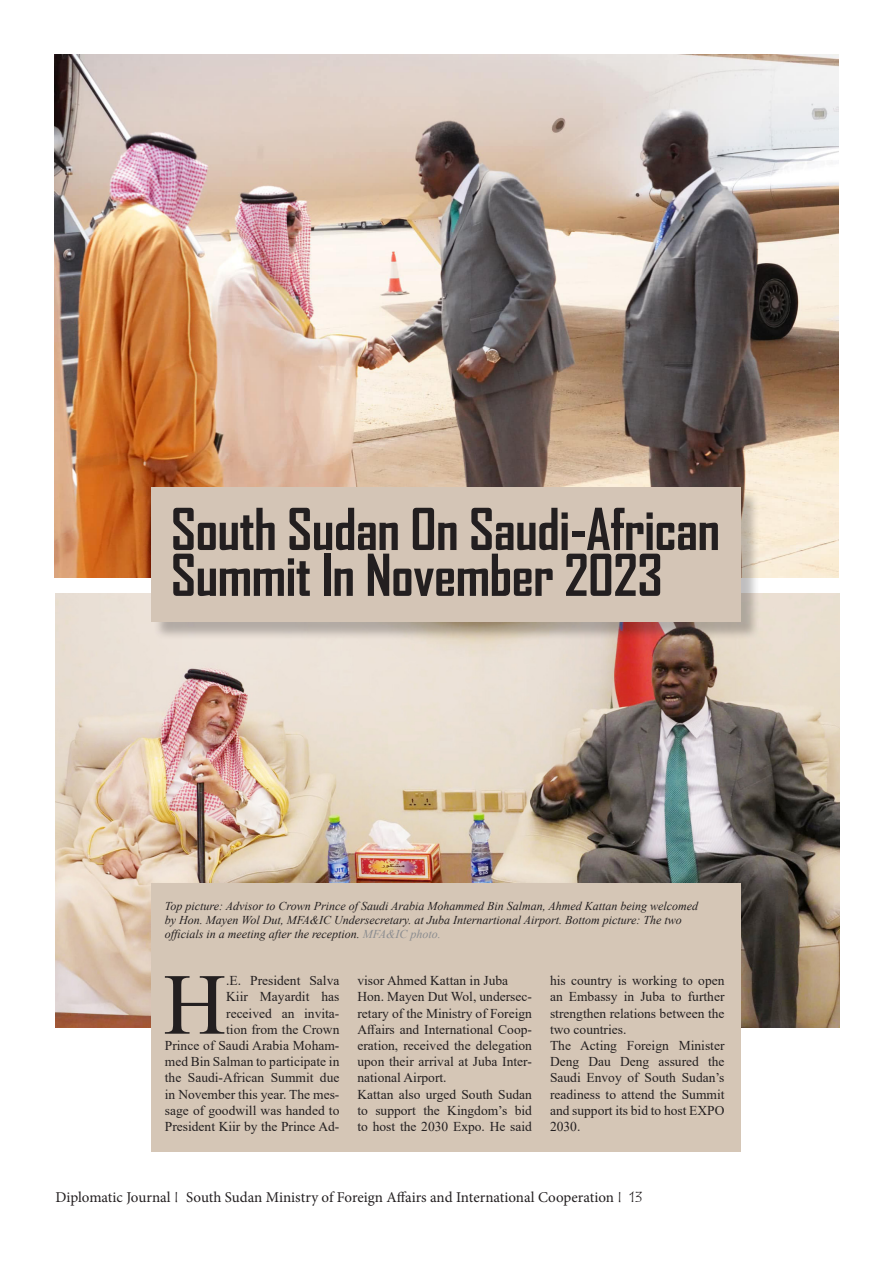
<style>
.page{position:relative;width:893px;height:1263px;background:#fff}
.page>*{position:absolute;margin:0;border:0;box-sizing:border-box;transform-origin:0 0}
.Feature_Text{font:86.85px "Times New Roman";color:#231f20}
.Article_Title{font:700 55.35px/45.9px "Agency FB";letter-spacing:-.01em;color:#231f20}
.t1{font:15px "Minion Pro";letter-spacing:-.005em;color:#231f20}
.Feature_Text-2{font:13.5px/16.2px "Times New Roman";color:#231f20;text-align:justify}
.t2{font:italic 12px/14.4px "Times New Roman";color:#231f20}
.s1{color:#8a8c8f}
.s2{font-family:"Tempus Sans ITC"}
</style>
<div class="page">
<img style="left:56px;top:594px;width:784px;height:434px">
<img style="left:54px;top:54px;width:785px;height:524px">
<div style="left:154px;top:490px;width:606px;height:151px;background:#231f20;opacity:.29"></div>
<div style="left:151px;top:488px;width:590px;height:134px;background:#d4c5b6"></div>
<div style="left:151px;top:884px;width:590px;height:267px;background:#d5c6b6"></div>
<p class="Article_Title" style="left:171px;top:505px;width:551px">South Sudan On Saudi-African<br>Summit In November 2023</p>
<p class="t2" style="left:165px;top:898px;width:535px">Top picture: Advisor to Crown Prince of Saudi Arabia Mohammed Bin Salman, Ahmed Kattan being welcomed by Hon. Mayen Wol Dut, MFA&amp;IC Undersecretary. at Juba Internartional Airport. Bottom picture: The two officials in a meeting after the reception. <span class="s1">MFA&amp;IC photo.</span></p>
<p class="Feature_Text" style="left:163px;top:943px;width:64px">H</p>
<p class="Feature_Text-2" style="left:165px;top:972px;width:176px;text-align:right">.E. President Salva<br>Kiir Mayardit has<br>received an invita-<br>tion from the Crown<br>Prince of Saudi Arabia Moham&shy;med Bin Salman to participate in the Saudi-African Summit due in November this year. The mes&shy;sage of goodwill was handed to<br>President Kiir by the Prince Ad-</p>
<p class="Feature_Text-2" style="left:357px;top:972px;width:152px">visor Ahmed Kattan in Juba</p>
<p class="Feature_Text-2" style="left:357px;top:988px;width:176px">Hon. Mayen Dut Wol, undersec&shy;retary of the Ministry of Foreign Affairs and International Coop&shy;eration, received the delegation upon their arrival at Juba Inter&shy;national Airport.</p>
<p class="Feature_Text-2" style="left:357px;top:1085px;width:176px">Kattan also urged South Sudan to support the Kingdom’s bid to host the 2030 Expo. He said</p>
<p class="Feature_Text-2" style="left:550px;top:972px;width:176px">his country is working to open an Embassy in Juba to further strengthen relations between the two countries.</p>
<p class="Feature_Text-2" style="left:550px;top:1037px;width:176px">The Acting Foreign Minister Deng Dau Deng assured the Saudi Envoy of South Sudan’s readiness to attend the Summit and support its bid to host EXPO 2030.</p>
<p class="t1" style="left:56px;top:1187px;width:588px">Diplomatic Journal <span class="s2">I</span> South Sudan Ministry of Foreign Affairs and International Cooperation <span class="s2">I 13</span></p>
</div>
